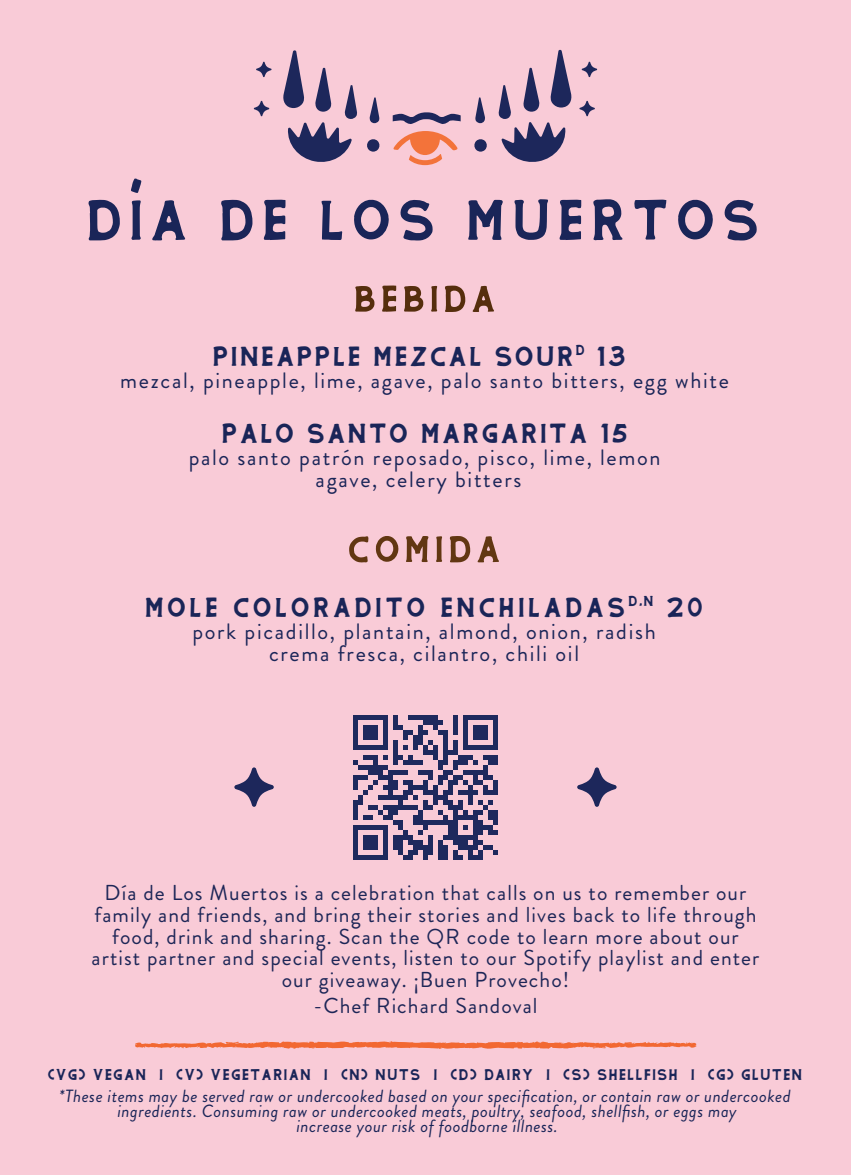
<style>
.page{position:relative;width:851px;height:1175px;background:#fff}
.page>*{position:absolute;margin:0;border:0;box-sizing:border-box;transform-origin:0 0}
.t1{font:79.88px "THEGRENHI";letter-spacing:.075em;color:#1a2558}
.t2{font:51.98px "THEGRENHI";letter-spacing:.075em;color:#562e0d}
.t3{font:51.98px "THEGRENHI";letter-spacing:.075em;color:#623712}
.t4{font:38.48px "THEGRENHI";letter-spacing:.05em;color:#1a2558}
.t5{font:38.48px "THEGRENHI";letter-spacing:.075em;color:#1a2558}
.t6{font:22.28px/22.1px "Brandon Grotesque";letter-spacing:.075em;color:#1a2558;text-align:center}
.t7{font:21.6px/21.6px "Brandon Grotesque";letter-spacing:.05em;color:#1d2657;text-align:center}
.t8{font:21.6px "THEGRENHI";letter-spacing:.05em;color:#1a2558}
.t9{font:italic 17.55px/15.1px "Brandon Grotesque";letter-spacing:.025em;color:#1a2558;text-align:center}
</style>
<div class="page">
<div style="left:0;top:0;width:850px;height:1174px;background:#f9cbd7"></div>
<svg style="left:135px;top:1041px;width:562px;height:8px"></svg>
<svg style="left:353px;top:715px;width:145px;height:145px"></svg>
<div style="left:353px;top:855px;width:35px;height:5px;background:#1e295d"></div>
<div style="left:363px;top:835px;width:15px;height:15px;background:#1e295d"></div>
<svg style="left:577px;top:767px;width:39px;height:39px"></svg>
<svg style="left:234px;top:767px;width:40px;height:39px"></svg>
<svg style="left:254px;top:49px;width:343px;height:116px"></svg>
<h1 class="t1" style="left:85px;top:169px;width:675px">Día de los Muertos</h1>
<h2 class="t2" style="left:353px;top:266px;width:144px">bebida</h2>
<h3 class="t4" style="left:212px;top:332px;width:415px">pineapple mezcal sour<sup>D</sup> 13</h3>
<p class="t6" style="left:120px;top:370px;width:610px">mezcal, pineapple, lime, agave, palo santo bitters, egg white</p>
<h3 class="t4" style="left:222px;top:408px;width:407px">palo santo margarita 15</h3>
<p class="t6" style="left:189px;top:446px;width:473px">palo santo patrón reposado, pisco, lime, lemon agave, celery bitters</p>
<h2 class="t3" style="left:347px;top:516px;width:155px">COMIDA</h2>
<h3 class="t5" style="left:145px;top:582px;width:560px">Mole Coloradito enchiladas<sup>D,n</sup> 20</h3>
<p class="t6" style="left:192px;top:620px;width:465px">pork picadillo, plantain, almond, onion, radish crema fresca, cilantro, chili oil</p>
<p class="t7" style="left:92px;top:882px;width:669px">Día de Los Muertos is a celebration that calls on us to remember our family and friends, and bring their stories and lives back to life through food, drink and sharing. Scan the QR code to learn more about our artist partner and special events, listen to our Spotify playlist and enter our giveaway. ¡Buen Provecho!</p>
<p class="t7" style="left:313px;top:994px;width:226px">-Chef Richard Sandoval</p>
<p class="t8" style="left:48px;top:1060px;width:756px">(VG) VEGAN | (V) VEGETARIAN | (N) NUTS | (D) DAIRY | (s) shellfish | (G) GLUTEN</p>
<p class="t9" style="left:59px;top:1088px;width:733px">*These items may be served raw or undercooked based on your specification, or contain raw or undercooked ingredients. Consuming raw or undercooked meats, poultry, seafood, shellfish, or eggs may<br>increase your risk of foodborne illness.</p>
</div>
